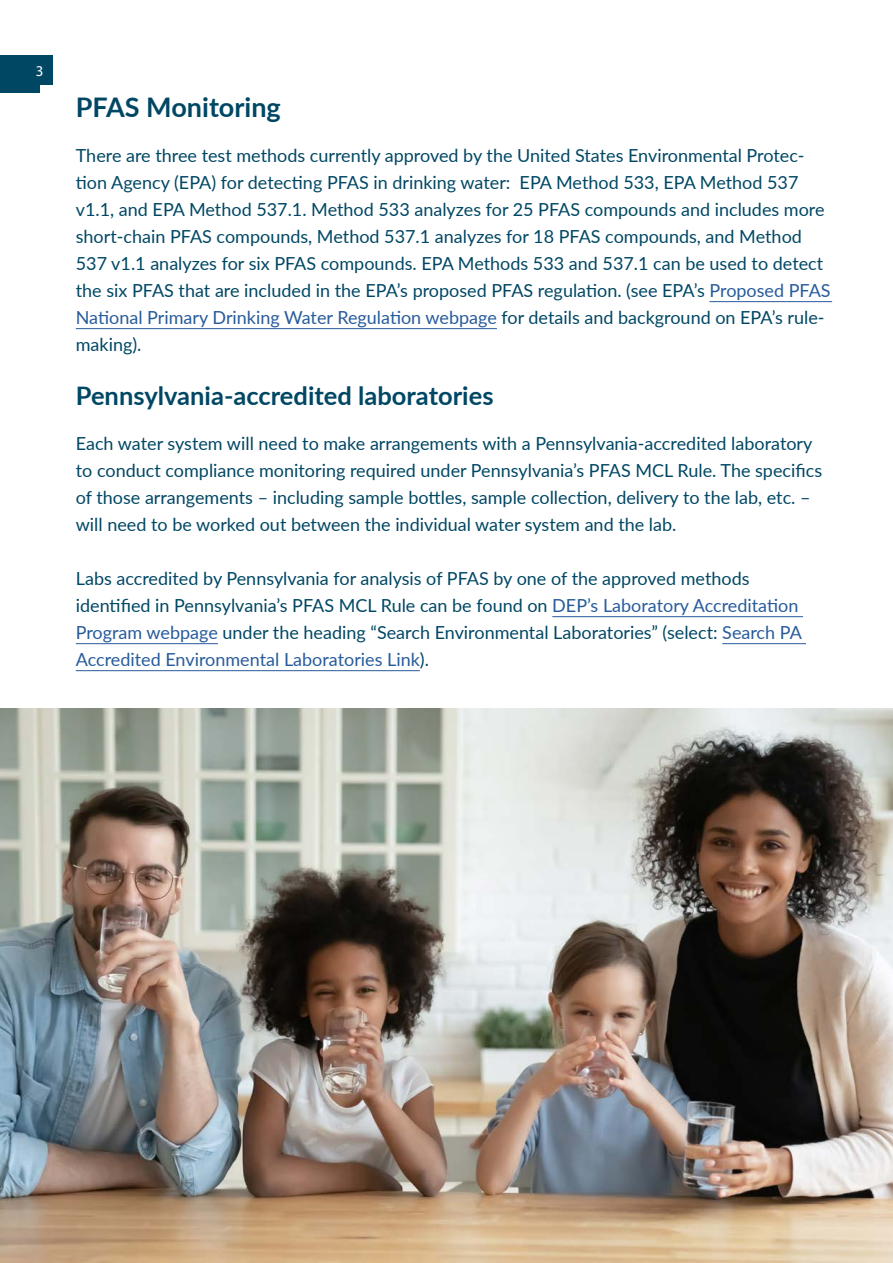
<style>
.page{position:relative;width:893px;height:1263px;background:#fff}
.page>*{position:absolute;margin:0;border:0;box-sizing:border-box;transform-origin:0 0}
.t1{font:700 27px "Lato";color:#004764}
.t2{font:700 25.5px "Lato";color:#004764}
.t3{font:18px/27px "Lato";color:#004764}
.t4{font:15px "Myriad Pro";color:#fff}
.s1{color:#275b9b}
</style>
<div class="page">
<div style="left:0;top:64px;width:39px;height:29px;background:#004764"></div>
<hr style="left:709px;top:301px;width:123px;height:1px;background:#275b9b">
<hr style="left:76px;top:328px;width:421px;height:1px;background:#275b9b">
<hr style="left:552px;top:616px;width:251px;height:1px;background:#275b9b">
<hr style="left:76px;top:643px;width:142px;height:1px;background:#275b9b">
<hr style="left:722px;top:643px;width:84px;height:1px;background:#275b9b">
<hr style="left:76px;top:670px;width:344px;height:1px;background:#275b9b">
<img style="left:0;top:708px;width:893px;height:555px">
<div style="left:0;top:56px;width:52px;height:29px;background:#004764"></div>
<p class="t4" style="left:36px;top:62px;width:9px">3</p>
<h1 class="t1" style="left:76px;top:88px;width:207px">PFAS Monitoring</h1>
<p class="t3" style="left:76px;top:142px;width:756px">There are three test methods currently approved by the United States Environmental Protec&shy;tion Agency (EPA) for detecting PFAS in drinking water: EPA Method 533, EPA Method 537 v1.1, and EPA Method 537.1. Method 533 analyzes for 25 PFAS compounds and includes more short-chain PFAS compounds, Method 537.1 analyzes for 18 PFAS compounds, and Method 537 v1.1 analyzes for six PFAS compounds. EPA Methods 533 and 537.1 can be used to detect the six PFAS that are included in the EPA’s proposed PFAS regulation. (see EPA’s <span class="s1">Proposed PFAS National Primary Drinking Water Regulation webpage</span> for details and background on EPA’s rule&shy;making).</p>
<h2 class="t2" style="left:76px;top:377px;width:419px">Pennsylvania-accredited laboratories</h2>
<p class="t3" style="left:76px;top:430px;width:748px">Each water system will need to make arrangements with a Pennsylvania-accredited laboratory to conduct compliance monitoring required under Pennsylvania’s PFAS MCL Rule. The specifics of those arrangements – including sample bottles, sample collection, delivery to the lab, etc. – will need to be worked out between the individual water system and the lab.</p>
<p class="t3" style="left:76px;top:565px;width:728px">Labs accredited by Pennsylvania for analysis of PFAS by one of the approved methods identified in Pennsylvania’s PFAS MCL Rule can be found on <span class="s1">DEP’s Laboratory Accreditation Program webpage</span> under the heading “Search Environmental Laboratories” (select: <span class="s1">Search PA Accredited Environmental Laboratories Link</span>).</p>
</div>
